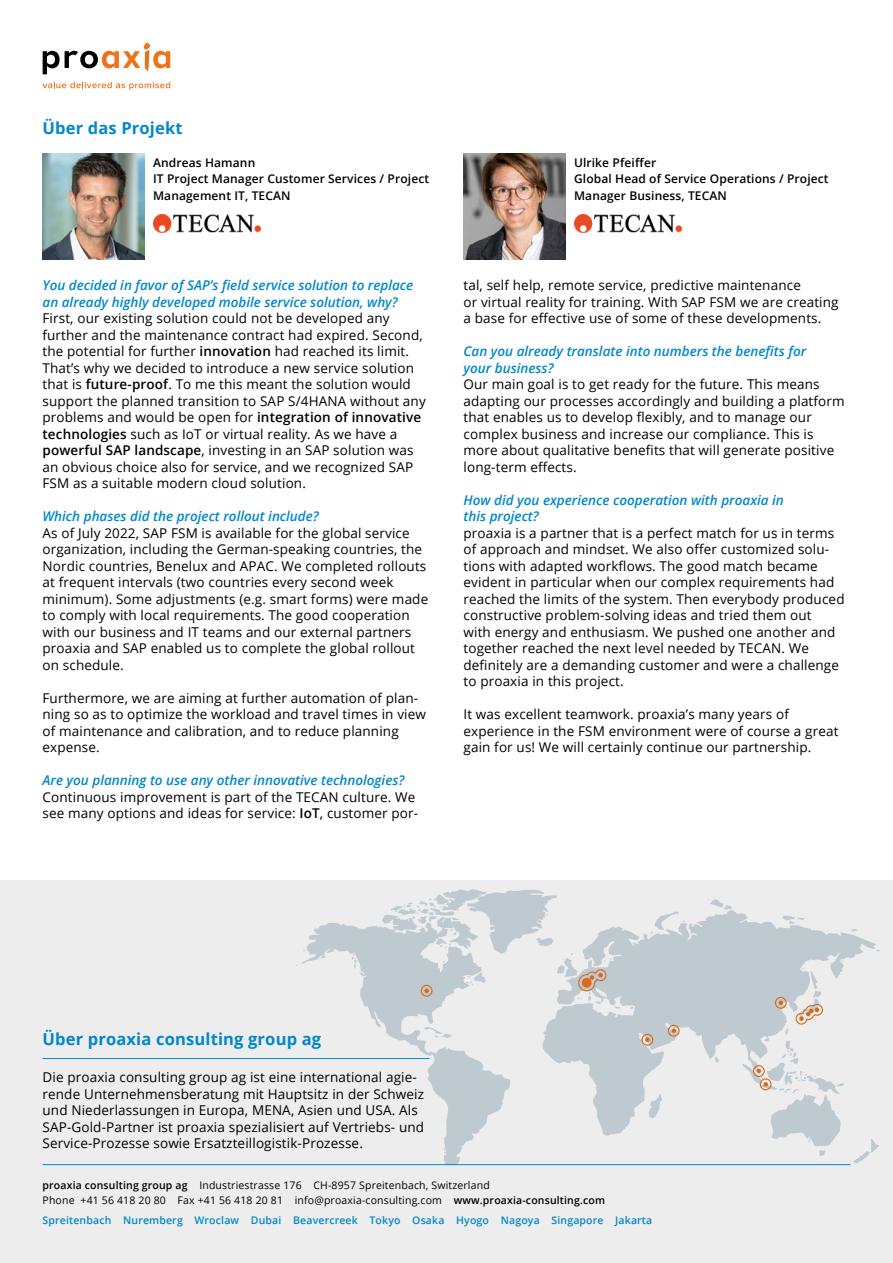
<style>
.page{position:relative;width:893px;height:1263px;background:#fff}
.page>*{position:absolute;margin:0;border:0;box-sizing:border-box;transform-origin:0 0}
.t1{font:700 16.5px "Open Sans";letter-spacing:.01em;color:#0087cc}
.t2{font:13.5px/16.5px "Open Sans";letter-spacing:.01em;color:#000}
.t3{font:italic 600 13.5px/16.5px "Open Sans";color:#0087cc}
.t4{font:600 12px/16.5px "Open Sans";letter-spacing:.01em;color:#000}
.t5{font:10.5px/15.8px "Open Sans";letter-spacing:.015em;color:#000}
.t6{font:600 10.5px "Open Sans";letter-spacing:.015em;color:#0087cc}
.s1{font-weight:600}
</style>
<div class="page">
<div style="left:0;top:880px;width:893px;height:383px;background:#ededed"></div>
<svg style="left:301px;top:922px;width:209px;height:242px"></svg>
<svg style="left:853px;top:1139px;width:26px;height:24px"></svg>
<svg style="left:542px;top:910px;width:334px;height:226px;fill:#bfc9d0"></svg>
<svg style="left:352px;top:953px;width:13px;height:23px"></svg>
<svg style="left:424px;top:1027px;width:27px;height:11px"></svg>
<svg style="left:650px;top:912px;width:35px;height:22px"></svg>
<svg style="left:708px;top:899px;width:24px;height:11px"></svg>
<svg style="left:852px;top:929px;width:6px;height:2px"></svg>
<svg style="left:782px;top:915px;width:23px;height:8px"></svg>
<svg style="left:671px;top:1028px;width:5px;height:5px"></svg>
<div style="left:668px;top:1025px;width:12px;height:12px;border:1px solid #da6a16;border-radius:50%"></div>
<svg style="left:743px;top:968px;width:101px;height:188px"></svg>
<svg style="left:645px;top:1037px;width:5px;height:5px"></svg>
<div style="left:641px;top:1034px;width:12px;height:12px;border:1px solid #da6a16;border-radius:50%"></div>
<svg style="left:382px;top:889px;width:238px;height:119px"></svg>
<div style="left:421px;top:985px;width:12px;height:12px;border:1px solid #da6a16;border-radius:50%"></div>
<svg style="left:43px;top:42px;width:127px;height:32px"></svg>
<svg style="left:43px;top:82px;width:127px;height:8px"></svg>
<hr style="left:43px;top:1058px;width:386px;height:1px;background:#0087cc">
<hr style="left:43px;top:1164px;width:807px;height:1px;background:#0087cc">
<img style="left:43px;top:153px;width:102px;height:106px">
<img style="left:153px;top:215px;width:107px;height:18px">
<img style="left:463px;top:153px;width:103px;height:106px">
<img style="left:574px;top:215px;width:107px;height:18px">
<p class="t1" style="left:43px;top:116px;width:142px">Über das Projekt</p>
<p class="t4" style="left:153px;top:154px;width:278px">Andreas Hamann<br>IT Project Manager Customer Services / Project<br>Management IT, TECAN</p>
<p class="t4" style="left:574px;top:154px;width:256px">Ulrike Pfeiffer<br>Global Head of Service Operations / Project<br>Manager Business, TECAN</p>
<p class="t3" style="left:43px;top:277px;width:372px">You decided in favor of SAP’s field service solution to replace an already highly developed mobile service solution, why?</p>
<p class="t2" style="left:43px;top:310px;width:385px">First, our existing solution could not be developed any further and the maintenance contract had expired. Second, the potential for further <span class="s1">innovation</span> had reached its limit.<br>That’s why we decided to introduce a new service solution that is <span class="s1">future-proof</span>. To me this meant the solution would support the planned transition to SAP S/4HANA without any problems and would be open for <span class="s1">integration of innovative technologies</span> such as IoT or virtual reality. As we have a <span class="s1">powerful SAP landscape</span>, investing in an SAP solution was an obvious choice also for service, and we recognized SAP FSM as a suitable modern cloud solution.</p>
<p class="t3" style="left:43px;top:508px;width:278px">Which phases did the project rollout include?</p>
<p class="t2" style="left:43px;top:524px;width:387px">As of July 2022, SAP FSM is available for the global service organization, including the German-speaking countries, the Nordic countries, Benelux and APAC. We completed rollouts at frequent intervals (two countries every second week minimum). Some adjustments (e.g. smart forms) were made to comply with local requirements. The good cooperation with our business and IT teams and our external partners proaxia and SAP enabled us to complete the global rollout on schedule.</p>
<p class="t2" style="left:43px;top:689px;width:385px">Furthermore, we are aiming at further automation of plan&shy;ning so as to optimize the workload and travel times in view of maintenance and calibration, and to reduce planning expense.</p>
<p class="t3" style="left:43px;top:772px;width:363px">Are you planning to use any other innovative technologies?</p>
<p class="t2" style="left:43px;top:788px;width:377px">Continuous improvement is part of the TECAN culture. We see many options and ideas for service: <span class="s1">IoT</span>, customer por-</p>
<p class="t2" style="left:463px;top:277px;width:377px">tal, self help, remote service, predictive maintenance<br>or virtual reality for training. With SAP FSM we are creating a base for effective use of some of these developments.</p>
<p class="t3" style="left:463px;top:343px;width:344px">Can you already translate into numbers the benefits for your business?</p>
<p class="t2" style="left:463px;top:376px;width:383px">Our main goal is to get ready for the future. This means adapting our processes accordingly and building a platform that enables us to develop flexibly, and to manage our complex business and increase our compliance. This is more about qualitative benefits that will generate positive long-term effects.</p>
<p class="t3" style="left:463px;top:491px;width:322px">How did you experience cooperation with proaxia in this project?</p>
<p class="t2" style="left:463px;top:524px;width:383px">proaxia is a partner that is a perfect match for us in terms of approach and mindset. We also offer customized solu&shy;tions with adapted workflows. The good match became evident in particular when our complex requirements had reached the limits of the system. Then everybody produced constructive problem-solving ideas and tried them out<br>with energy and enthusiasm. We pushed one another and together reached the next level needed by TECAN. We definitely are a demanding customer and were a challenge to proaxia in this project.</p>
<p class="t2" style="left:463px;top:706px;width:376px">It was excellent teamwork. proaxia’s many years of experience in the FSM environment were of course a great gain for us! We will certainly continue our partnership.</p>
<p class="t1" style="left:43px;top:1028px;width:280px">Über proaxia consulting group ag</p>
<p class="t2" style="left:43px;top:1069px;width:383px">Die proaxia consulting group ag ist eine international agie&shy;rende Unternehmensberatung mit Hauptsitz in der Schweiz und Niederlassungen in Europa, MENA, Asien und USA. Als SAP-Gold-Partner ist proaxia spezialisiert auf Vertriebs- und Service-Prozesse sowie Ersatzteillogistik-Prozesse.</p>
<p class="t5" style="left:43px;top:1177px;width:564px"><span class="s1">proaxia consulting group ag</span> Industriestrasse 176 CH-8957 Spreitenbach, Switzerland<br>Phone +41 56 418 20 80 Fax +41 56 418 20 81 info@proaxia-consulting.com <span class="s1">www.proaxia-consulting.com</span></p>
<p class="t6" style="left:43px;top:1213px;width:611px">Spreitenbach Nuremberg Wroclaw Dubai Beavercreek Tokyo Osaka Hyogo Nagoya Singapore Jakarta</p>
</div>
